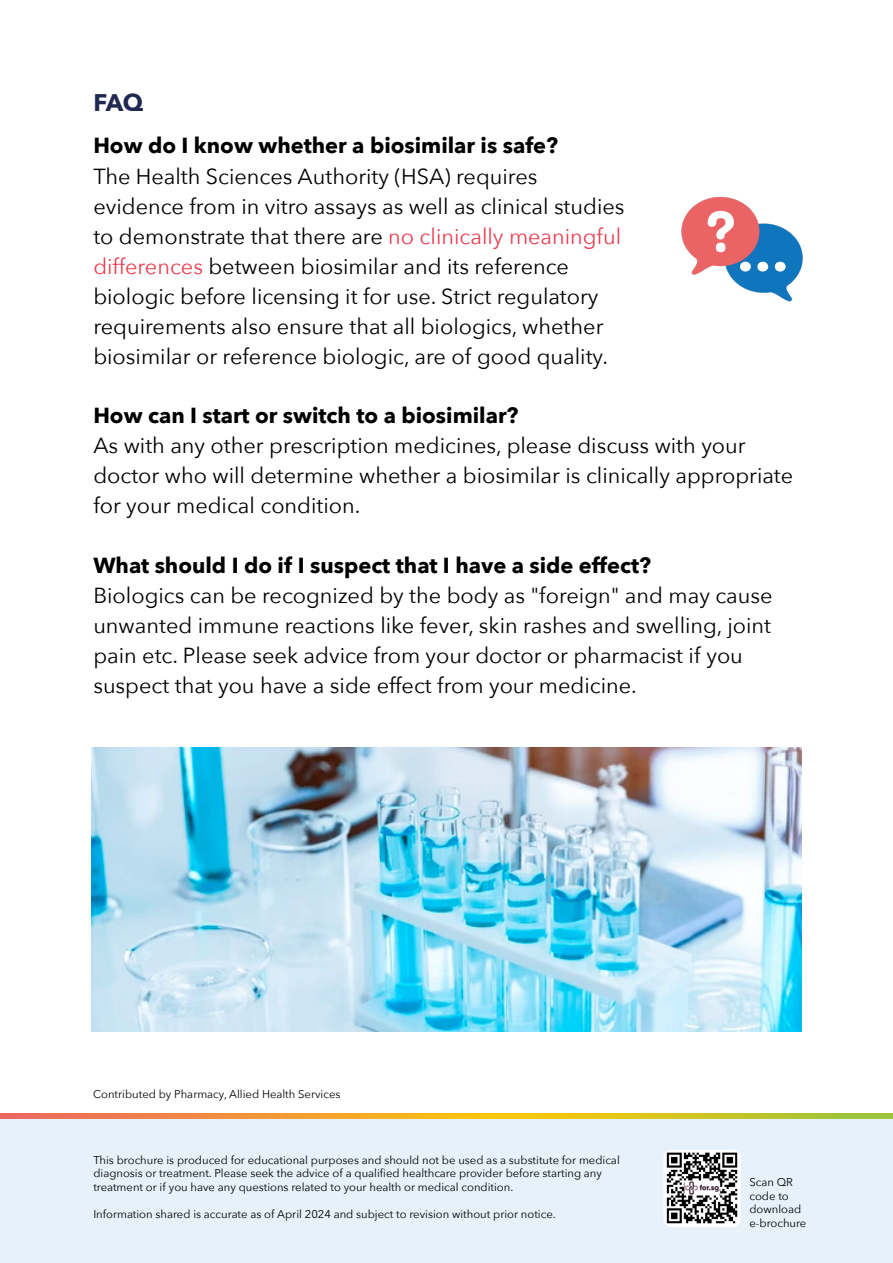
<style>
.page{position:relative;width:893px;height:1263px;background:#fff}
.page>*{position:absolute;margin:0;border:0;box-sizing:border-box;transform-origin:0 0}
.t1{font:700 24px "Avenir Next";color:#1f2850}
.t2{font:21.75px/30px "Avenir Next";color:#000}
.t3{font:700 21.75px "Avenir Next";color:#000}
.t4{font:11.25px/13.5px "Avenir Next";color:#000}
.s1{color:#e84052}
</style>
<div class="page">
<div style="left:0;top:1118px;width:893px;height:145px;background:#e6f1fa"></div>
<svg style="left:0;top:1114px;width:893px;height:4px;background:#e1aa2f"></svg>
<img style="left:663px;top:1150px;width:78px;height:77px">
<img style="left:92px;top:748px;width:709px;height:284px">
<img style="left:681px;top:196px;width:122px;height:106px">
<p class="t1" style="left:93px;top:81px;width:52px">FAQ</p>
<p class="t3" style="left:93px;top:127px;width:466px">How do I know whether a biosimilar is safe?</p>
<p class="t2" style="left:93px;top:161px;width:533px">The Health Sciences Authority (HSA) requires evidence from in vitro assays as well as clinical studies to demonstrate that there are <span class="s1">no clinically meaningful differences</span> between biosimilar and its reference biologic before licensing it for use. Strict regulatory requirements also ensure that all biologics, whether biosimilar or reference biologic, are of good quality.</p>
<p class="t3" style="left:93px;top:397px;width:427px">How can I start or switch to a biosimilar?</p>
<p class="t2" style="left:93px;top:430px;width:701px">As with any other prescription medicines, please discuss with your doctor who will determine whether a biosimilar is clinically appropriate for your medical condition.</p>
<p class="t3" style="left:93px;top:547px;width:559px">What should I do if I suspect that I have a side effect?</p>
<p class="t2" style="left:93px;top:580px;width:681px">Biologics can be recognized by the body as "foreign" and may cause unwanted immune reactions like fever, skin rashes and swelling, joint pain etc. Please seek advice from your doctor or pharmacist if you suspect that you have a side effect from your medicine.</p>
<p class="t4" style="left:93px;top:1087px;width:249px">Contributed by Pharmacy, Allied Health Services</p>
<p class="t4" style="left:93px;top:1153px;width:528px">This brochure is produced for educational purposes and should not be used as a substitute for medical diagnosis or treatment. Please seek the advice of a qualified healthcare provider before starting any treatment or if you have any questions related to your health or medical condition.</p>
<p class="t4" style="left:93px;top:1207px;width:464px">Information shared is accurate as of April 2024 and subject to revision without prior notice.</p>
<p class="t4" style="left:749px;top:1175px;width:58px">Scan QR code to download e-brochure</p>
</div>
